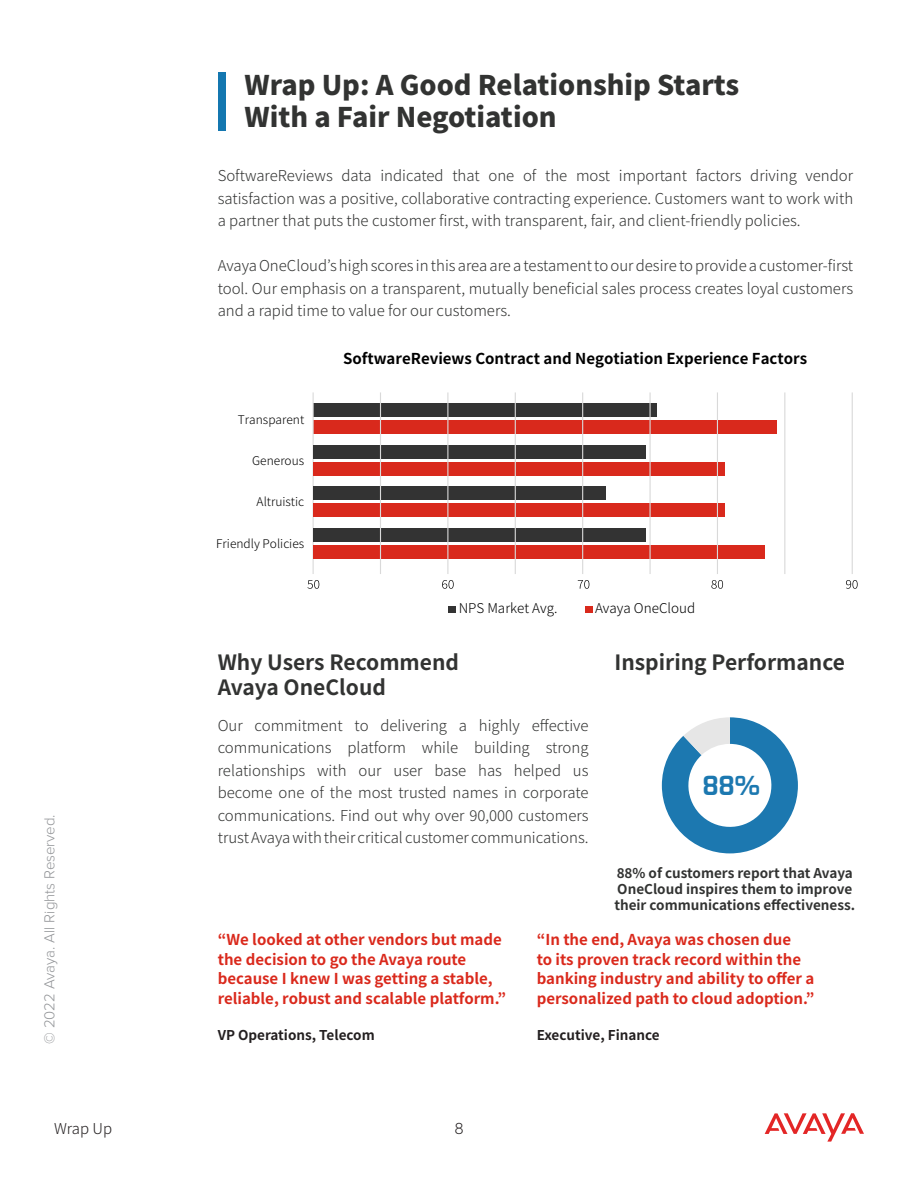
<style>
.page{position:relative;width:918px;height:1188px;background:#fff}
.page>*{position:absolute;margin:0;border:0;box-sizing:border-box;transform-origin:0 0}
.t1{font:900 27px/32.4px "Noto Sans JP";color:#323332}
.t2{font:700 26.1px "Exo";color:#1c78b0}
.t3{font:700 21px/25.2px "Noto Sans JP";color:#323332}
.t4{font:300 18px "Metric";color:#231f20}
.t5{font:300 15px/22.5px "Noto Sans JP";color:#323332;text-align:justify}
.t6{font:700 15px/19.5px "Noto Sans JP";color:#da291c}
.t7{font:700 15px "Noto Sans JP";color:#000}
.t8{font:300 15px "Proxima Nova";color:#939598}
.t9{font:300 15px "Noto Sans JP";color:#231f20}
.t10{font:700 13.5px/16.2px "Noto Sans JP";color:#323332}
.t11{font:700 13.5px "Noto Sans JP";color:#231f20}
.t12{font:300 13.5px "Noto Sans JP";color:#000}
.t13{font:300 12px "Noto Sans JP";color:#000}
</style>
<div class="page">
<svg style="left:765px;top:1113px;width:99px;height:29px"></svg>
<svg style="left:662px;top:717px;width:136px;height:136px"></svg>
<div style="left:313px;top:403px;width:344px;height:14px;background:#333"></div>
<div style="left:313px;top:421px;width:463px;height:13px;background:#d9291c"></div>
<hr style="left:313px;top:392px;width:1px;height:182px;background:#d9d9d9">
<svg style="left:307px;top:580px;width:12px;height:9px"></svg>
<svg style="left:442px;top:580px;width:12px;height:9px"></svg>
<svg style="left:578px;top:580px;width:11px;height:9px"></svg>
<svg style="left:711px;top:580px;width:12px;height:9px"></svg>
<svg style="left:846px;top:580px;width:12px;height:9px"></svg>
<div style="left:448px;top:606px;width:8px;height:7px;background:#333"></div>
<div style="left:585px;top:606px;width:7px;height:7px;background:#d9291c"></div>
<div style="left:313px;top:445px;width:332px;height:14px;background:#333"></div>
<div style="left:313px;top:486px;width:292px;height:14px;background:#333"></div>
<div style="left:313px;top:528px;width:332px;height:13px;background:#333"></div>
<div style="left:313px;top:545px;width:452px;height:14px;background:#d9291c"></div>
<div style="left:313px;top:503px;width:412px;height:14px;background:#d9291c"></div>
<div style="left:313px;top:462px;width:412px;height:14px;background:#d9291c"></div>
<hr style="left:380px;top:392px;width:1px;height:182px;background:#d9d9d9">
<hr style="left:447px;top:392px;width:1px;height:182px;background:#d9d9d9">
<hr style="left:515px;top:392px;width:1px;height:182px;background:#d9d9d9">
<hr style="left:582px;top:392px;width:1px;height:182px;background:#d9d9d9">
<hr style="left:650px;top:392px;width:1px;height:182px;background:#d9d9d9">
<hr style="left:717px;top:392px;width:1px;height:182px;background:#d9d9d9">
<hr style="left:784px;top:392px;width:1px;height:182px;background:#d9d9d9">
<hr style="left:852px;top:392px;width:1px;height:182px;background:#d9d9d9">
<div style="left:218px;top:72px;width:7px;height:59px;background:#1477b0"></div>
<p class="t8" style="left:38px;top:1044px;width:231px;rotate:-90deg">© 2022 Avaya. All Rights Reserved.</p>
<p class="t9" style="left:54px;top:1120px;width:60px">Wrap Up</p>
<p class="t1" style="left:244px;top:70px;width:496px">Wrap Up: A Good Relationship Starts<br>With a Fair Negotiation</p>
<p class="t5" style="left:218px;top:165px;width:637px">SoftwareReviews data indicated that one of the most important factors driving vendor satisfaction was a positive, collaborative contracting experience. Customers want to work with a partner that puts the customer first, with transparent, fair, and client-friendly policies.</p>
<p class="t5" style="left:218px;top:255px;width:637px">Avaya OneCloud’s high scores in this area are a testament to our desire to provide a customer-first tool. Our emphasis on a transparent, mutually beneficial sales process creates loyal customers and a rapid time to value for our customers.</p>
<p class="t13" style="left:238px;top:412px;width:68px">Transparent</p>
<p class="t13" style="left:252px;top:454px;width:54px">Generous</p>
<p class="t13" style="left:257px;top:495px;width:49px">Altruistic</p>
<p class="t13" style="left:216px;top:537px;width:90px">Friendly Policies</p>
<p class="t7" style="left:343px;top:350px;width:466px">SoftwareReviews Contract and Negotiation Experience Factors</p>
<p class="t12" style="left:459px;top:600px;width:100px">NPS Market Avg.</p>
<p class="t12" style="left:595px;top:600px;width:102px">Avaya OneCloud</p>
<p class="t3" style="left:218px;top:650px;width:243px">Why Users Recommend<br>Avaya OneCloud</p>
<p class="t3" style="left:615px;top:650px;width:232px">Inspiring Performance</p>
<p class="t5" style="left:218px;top:714px;width:372px">Our commitment to delivering a highly effective communications platform while building strong relationships with our user base has helped us become one of the most trusted names in corporate communications. Find out why over 90,000 customers trust Avaya with their critical customer communications.</p>
<h2 class="t2" style="left:702px;top:769px;width:59px">88%</h2>
<p class="t10" style="left:614px;top:865px;width:242px">88% of customers report that Avaya<br>OneCloud inspires them to improve their communications effectiveness.</p>
<p class="t6" style="left:218px;top:930px;width:290px">“We looked at other vendors but made the decision to go the Avaya route because I knew I was getting a stable, reliable, robust and scalable platform.”</p>
<p class="t11" style="left:218px;top:1027px;width:158px">VP Operations, Telecom</p>
<p class="t4" style="left:455px;top:1117px;width:10px">8</p>
<p class="t6" style="left:537px;top:930px;width:279px">“In the end, Avaya was chosen due<br>to its proven track record within the banking industry and ability to offer a personalized path to cloud adoption.”</p>
<p class="t11" style="left:537px;top:1027px;width:125px">Executive, Finance</p>
</div>
